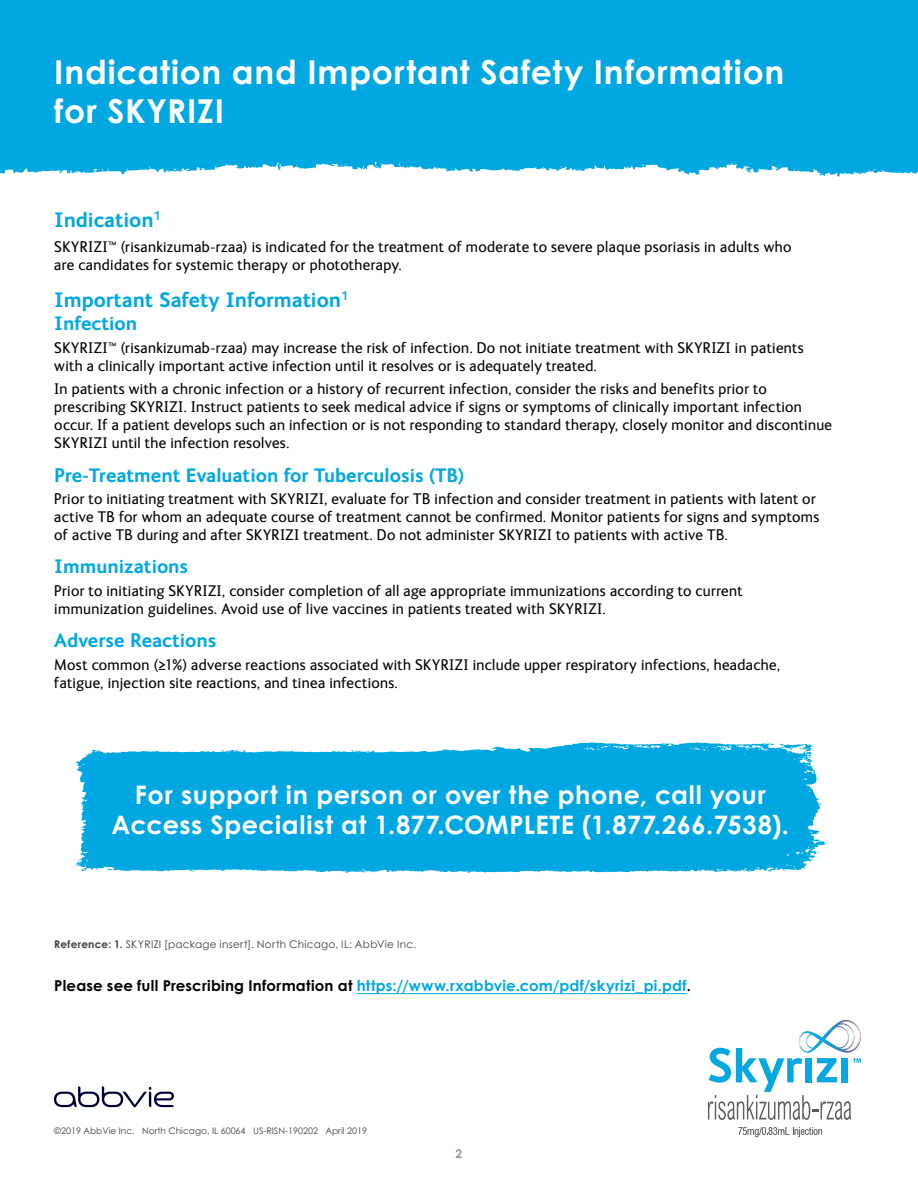
<style>
.page{position:relative;width:918px;height:1188px;background:#fff}
.page>*{position:absolute;margin:0;border:0;box-sizing:border-box;transform-origin:0 0}
.t1{font:700 33px/39px "Century Gothic";letter-spacing:.025em;color:#fff}
.t2{font:700 25.5px/30px "Century Gothic";letter-spacing:.02em;color:#fff;text-align:center}
.t3{font:700 21px "FS Ingrid";color:#00a8e0}
.t4{font:700 19.5px "FS Ingrid";color:#00a8e0}
.t5{font:15.75px/18px "FS Ingrid";letter-spacing:.025em;color:#000}
.t6{font:700 15px "Century Gothic";letter-spacing:.015em;color:#00a8e1}
.t7{font:700 12px "Century Gothic";color:#939598}
.t8{font:10.5px "Century Gothic";letter-spacing:.025em;color:#414042}
.t9{font:9px "Century Gothic";color:#414042}
.s1{font-weight:700}
.s2{color:#000}
</style>
<div class="page">
<div style="left:0;top:0;width:918px;height:177px;background:#00a7e1"></div>
<hr style="left:357px;top:993px;width:330px;height:1px;background:#00a8e1">
<svg style="left:75px;top:742px;width:750px;height:131px;background:#18afe3"></svg>
<svg style="left:54px;top:1086px;width:120px;height:21px"></svg>
<svg style="left:738px;top:1127px;width:84px;height:10px"></svg>
<svg style="left:708px;top:1021px;width:153px;height:99px"></svg>
<h1 class="t1" style="left:54px;top:51px;width:731px">Indication and Important Safety Information for SKYRIZI</h1>
<h3 class="t3" style="left:54px;top:206px;width:108px">Indication<sup>1</sup></h3>
<p class="t5" style="left:54px;top:237px;width:739px">SKYRIZI™ (risankizumab-rzaa) is indicated for the treatment of moderate to severe plaque psoriasis in adults who are candidates for systemic therapy or phototherapy.</p>
<h3 class="t3" style="left:54px;top:286px;width:295px">Important Safety Information<sup>1</sup></h3>
<p class="t4" style="left:54px;top:311px;width:84px">Infection</p>
<p class="t5" style="left:54px;top:338px;width:751px">SKYRIZI™ (risankizumab-rzaa) may increase the risk of infection. Do not initiate treatment with SKYRIZI in patients with a clinically important active infection until it resolves or is adequately treated.</p>
<p class="t5" style="left:54px;top:379px;width:779px">In patients with a chronic infection or a history of recurrent infection, consider the risks and benefits prior to prescribing SKYRIZI. Instruct patients to seek medical advice if signs or symptoms of clinically important infection occur. If a patient develops such an infection or is not responding to standard therapy, closely monitor and discontinue SKYRIZI until the infection resolves.</p>
<p class="t4" style="left:54px;top:462px;width:411px">Pre-Treatment Evaluation for Tuberculosis (TB)</p>
<p class="t5" style="left:54px;top:489px;width:766px">Prior to initiating treatment with SKYRIZI, evaluate for TB infection and consider treatment in patients with latent or active TB for whom an adequate course of treatment cannot be confirmed. Monitor patients for signs and symptoms of active TB during and after SKYRIZI treatment. Do not administer SKYRIZI to patients with active TB.</p>
<p class="t4" style="left:54px;top:554px;width:135px">Immunizations</p>
<p class="t5" style="left:54px;top:581px;width:690px">Prior to initiating SKYRIZI, consider completion of all age appropriate immunizations according to current immunization guidelines. Avoid use of live vaccines in patients treated with SKYRIZI.</p>
<p class="t4" style="left:54px;top:628px;width:164px">Adverse Reactions</p>
<p class="t5" style="left:54px;top:655px;width:727px">Most common (≥1%) adverse reactions associated with SKYRIZI include upper respiratory infections, headache, fatigue, injection site reactions, and tinea infections.</p>
<h2 class="t2" style="left:112px;top:779px;width:679px">For support in person or over the phone, call your<br>Access Specialist at 1.877.COMPLETE (1.877.266.7538).</h2>
<p class="t8" style="left:54px;top:937px;width:363px"><span class="s1">Reference: 1.</span> SKYRIZI [package insert]. North Chicago, IL: AbbVie Inc.</p>
<p class="t6" style="left:54px;top:974px;width:638px"><span class="s2">Please see full Prescribing Information at</span> https://www.rxabbvie.com/pdf/skyrizi_pi.pdf<span class="s2">.</span></p>
<p class="t9" style="left:54px;top:1125px;width:314px">©2019 AbbVie Inc. North Chicago, IL 60064 US-RISN-190202 April 2019</p>
<p class="t7" style="left:456px;top:1145px;width:8px">2</p>
</div>
